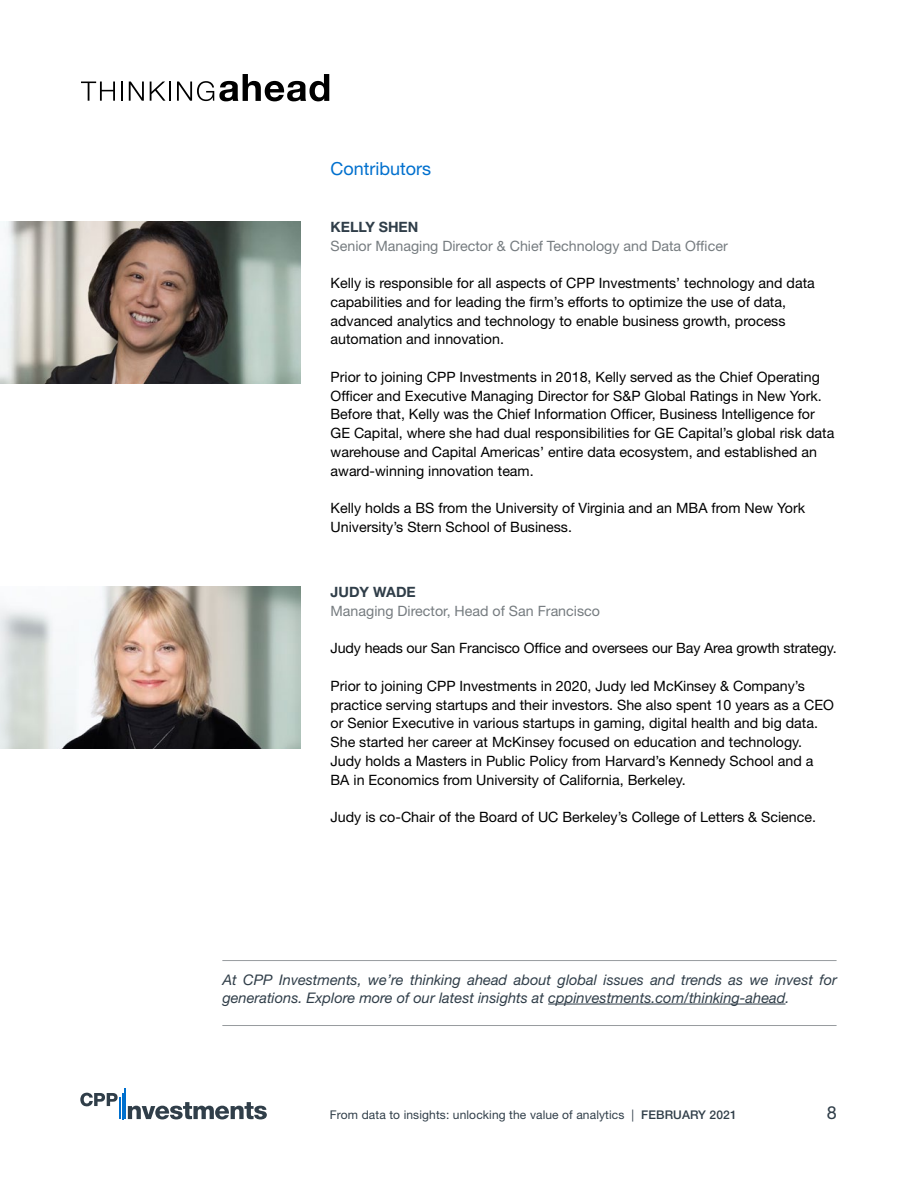
<style>
.page{position:relative;width:918px;height:1188px;background:#fff}
.page>*{position:absolute;margin:0;border:0;box-sizing:border-box;transform-origin:0 0}
.t1{font:18px "Helvetica Neue LT Pro";color:#0070ce}
.t2{font:18px "Helvetica Neue LT Pro";color:#303e49}
.t3{font:italic 14.7px/18px "Helvetica Neue LT Pro";color:#303e49}
.t4{font:14.25px/18.8px "Helvetica Neue LT Pro";color:#000}
.t5{font:14.25px/18.8px "Helvetica Neue LT Pro";color:#767c80}
.t6{font:12px "Helvetica Neue LT Pro";letter-spacing:.01em;color:#303e49}
.s1{font-weight:700;color:#303e49}
.s2{font-weight:500}
</style>
<div class="page">
<svg style="left:81px;top:82px;width:34px;height:19px"></svg>
<svg style="left:121px;top:82px;width:2px;height:19px"></svg>
<svg style="left:129px;top:82px;width:15px;height:19px"></svg>
<svg style="left:150px;top:82px;width:21px;height:19px"></svg>
<svg style="left:177px;top:74px;width:152px;height:27px"></svg>
<svg style="left:128px;top:1102px;width:139px;height:17px"></svg>
<hr style="left:122px;top:1093px;width:2px;height:26px;background:#0070ce">
<hr style="left:125px;top:1089px;width:1px;height:30px;background:#0070ce">
<svg style="left:80px;top:1093px;width:41px;height:26px"></svg>
<img style="left:0;top:222px;width:301px;height:162px">
<img style="left:0;top:587px;width:301px;height:162px">
<hr style="left:548px;top:1004px;width:237px;height:1px;background:#303e49">
<hr style="left:222px;top:960px;width:615px;height:1px;background:#989c9f">
<hr style="left:222px;top:1025px;width:615px;height:1px;background:#989c9f">
<p class="t1" style="left:331px;top:157px;width:102px">Contributors</p>
<p class="t5" style="left:331px;top:217px;width:399px"><span class="s1">KELLY SHEN<br></span>Senior Managing Director &amp; Chief Technology and Data Officer</p>
<p class="t4" style="left:331px;top:273px;width:486px">Kelly is responsible for all aspects of CPP Investments’ technology and data capabilities and for leading the firm’s efforts to optimize the use of data, advanced analytics and technology to enable business growth, process automation and innovation.</p>
<p class="t4" style="left:331px;top:367px;width:505px">Prior to joining CPP Investments in 2018, Kelly served as the Chief Operating Officer and Executive Managing Director for S&amp;P Global Ratings in New York.<br>Before that, Kelly was the Chief Information Officer, Business Intelligence for GE Capital, where she had dual responsibilities for GE Capital’s global risk data warehouse and Capital Americas’ entire data ecosystem, and established an award-winning innovation team.</p>
<p class="t4" style="left:331px;top:498px;width:476px">Kelly holds a BS from the University of Virginia and an MBA from New York<br>University’s Stern School of Business.</p>
<p class="t5" style="left:331px;top:582px;width:271px"><span class="s1">JUDY WADE<br></span>Managing Director, Head of San Francisco</p>
<p class="t4" style="left:331px;top:639px;width:508px">Judy heads our San Francisco Office and oversees our Bay Area growth strategy.</p>
<p class="t4" style="left:331px;top:676px;width:505px">Prior to joining CPP Investments in 2020, Judy led McKinsey &amp; Company’s practice serving startups and their investors. She also spent 10 years as a CEO or Senior Executive in various startups in gaming, digital health and big data.<br>She started her career at McKinsey focused on education and technology.</p>
<p class="t4" style="left:331px;top:751px;width:485px">Judy holds a Masters in Public Policy from Harvard’s Kennedy School and a<br>BA in Economics from University of California, Berkeley.</p>
<p class="t4" style="left:331px;top:807px;width:487px">Judy is co-Chair of the Board of UC Berkeley’s College of Letters &amp; Science.</p>
<p class="t3" style="left:222px;top:970px;width:616px">At CPP Investments, we’re thinking ahead about global issues and trends as we invest for generations. Explore more of our latest insights at cppinvestments.com/thinking-ahead.</p>
<p class="t6" style="left:330px;top:1107px;width:408px">From data to insights: unlocking the value of analytics | <span class="s2">FEBRUARY 2021</span></p>
<p class="t2" style="left:827px;top:1101px;width:12px">8</p>
</div>
